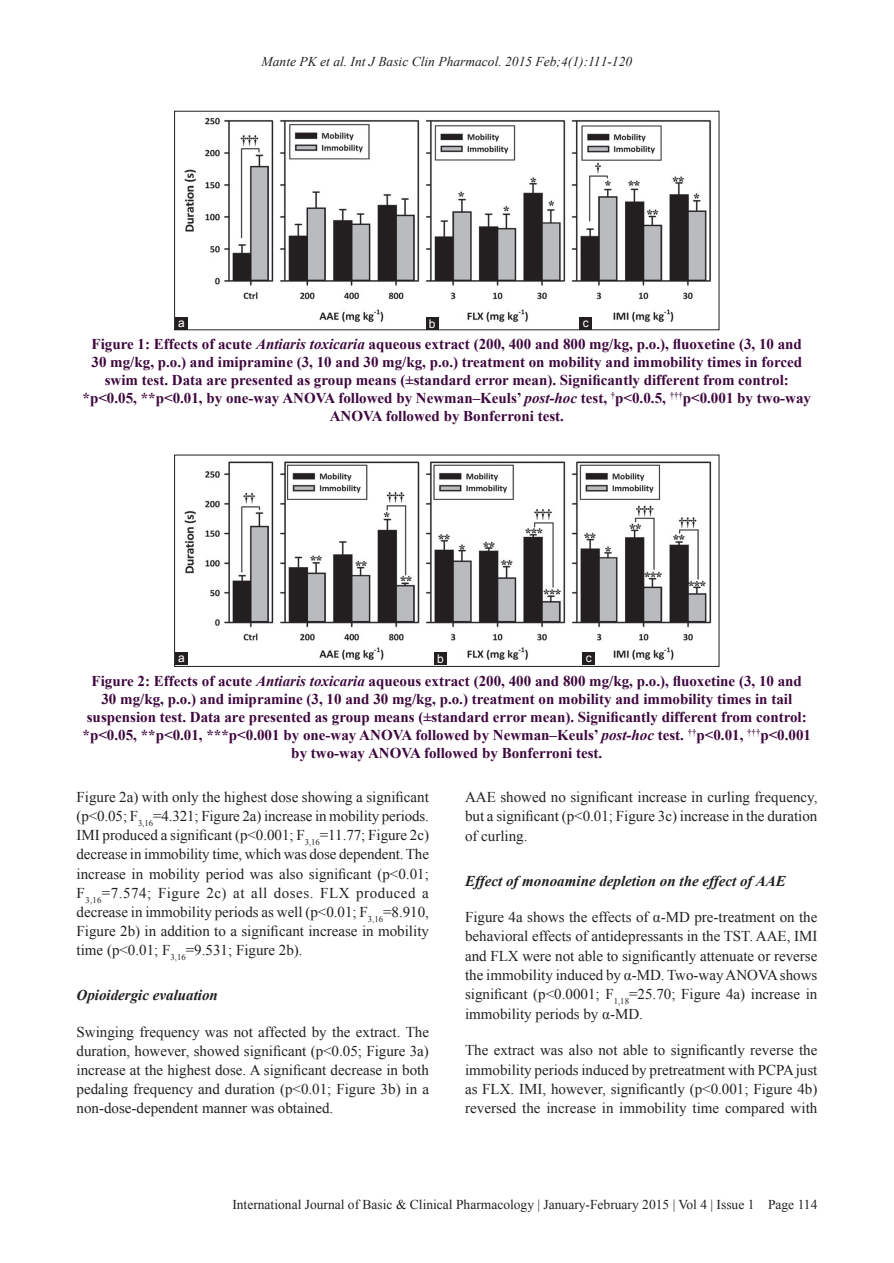
<style>
.page{position:relative;width:894px;height:1263px;background:#fff}
.page>*{position:absolute;margin:0;border:0;box-sizing:border-box;transform-origin:0 0}
.t1{font:15px/19.2px "Times New Roman";color:#231f20;text-align:justify}
.t2{font:700 15px/18px "Times New Roman";color:#3e083e;text-align:center}
.t3{font:italic 700 15px "Times New Roman";color:#231f20}
.t4{font:13.5px "Times New Roman";color:#231f20}
.t5{font:italic 13.5px "Times New Roman";color:#231f20}
.t6{font:12px "Arial";color:#fff}
.s1{font-style:italic}
</style>
<div class="page">
<img style="left:184px;top:117px;width:527px;height:211px">
<div style="left:579px;top:317px;width:13px;height:13px;background:#231f20"></div>
<div style="left:425px;top:317px;width:13px;height:13px;background:#231f20"></div>
<div style="left:175px;top:317px;width:13px;height:13px;background:#231f20"></div>
<img style="left:184px;top:461px;width:528px;height:203px">
<div style="left:582px;top:652px;width:13px;height:13px;background:#231f20"></div>
<div style="left:434px;top:652px;width:12px;height:13px;background:#231f20"></div>
<div style="left:175px;top:652px;width:13px;height:13px;background:#231f20"></div>
<p class="t5" style="left:261px;top:54px;width:372px">Mante PK et al. Int J Basic Clin Pharmacol. 2015 Feb;4(1):111-120</p>
<p class="t6" style="left:178px;top:316px;width:8px">a</p>
<p class="t6" style="left:428px;top:317px;width:8px">b</p>
<p class="t6" style="left:582px;top:316px;width:7px">c</p>
<p class="t2" style="left:82px;top:335px;width:729px">Figure 1: Effects of acute <span class="s1">Antiaris toxicaria</span> aqueous extract (200, 400 and 800 mg/kg, p.o.), fluoxetine (3, 10 and 30 mg/kg, p.o.) and imipramine (3, 10 and 30 mg/kg, p.o.) treatment on mobility and immobility times in forced swim test. Data are presented as group means (±standard error mean). Significantly different from control: *p&lt;0.05, **p&lt;0.01, by one-way ANOVA followed by Newman–Keuls’ <span class="s1">post-hoc</span> test, <sup>†</sup>p&lt;0.0.5, <sup>†††</sup>p&lt;0.001 by two-way ANOVA followed by Bonferroni test.</p>
<p class="t6" style="left:178px;top:651px;width:8px">a</p>
<p class="t6" style="left:437px;top:652px;width:8px">b</p>
<p class="t6" style="left:585px;top:651px;width:7px">c</p>
<p class="t2" style="left:82px;top:671px;width:729px">Figure 2: Effects of acute <span class="s1">Antiaris toxicaria</span> aqueous extract (200, 400 and 800 mg/kg, p.o.), fluoxetine (3, 10 and 30 mg/kg, p.o.) and imipramine (3, 10 and 30 mg/kg, p.o.) treatment on mobility and immobility times in tail suspension test. Data are presented as group means (±standard error mean). Significantly different from control: *p&lt;0.05, **p&lt;0.01, ***p&lt;0.001 by one-way ANOVA followed by Newman–Keuls’ <span class="s1">post-hoc</span> test. <sup>††</sup>p&lt;0.01, <sup>†††</sup>p&lt;0.001 by two-way ANOVA followed by Bonferroni test.</p>
<p class="t1" style="left:76px;top:787px;width:354px">Figure 2a) with only the highest dose showing a significant (p&lt;0.05; F<sub>3,16</sub>=4.321; Figure 2a) increase in mobility periods.<br>IMI produced a significant (p&lt;0.001; F<sub>3,16</sub>=11.77; Figure 2c) decrease in immobility time, which was dose dependent. The increase in mobility period was also significant (p&lt;0.01; F<sub>3,16</sub>=7.574; Figure 2c) at all doses. FLX produced a decrease in immobility periods as well (p&lt;0.01; F<sub>3,16</sub>=8.910, Figure 2b) in addition to a significant increase in mobility time (p&lt;0.01; F<sub>3,16</sub>=9.531; Figure 2b).</p>
<p class="t3" style="left:76px;top:986px;width:143px">Opioidergic evaluation</p>
<p class="t1" style="left:76px;top:1022px;width:354px">Swinging frequency was not affected by the extract. The duration, however, showed significant (p&lt;0.05; Figure 3a) increase at the highest dose. A significant decrease in both pedaling frequency and duration (p&lt;0.01; Figure 3b) in a non-dose-dependent manner was obtained.</p>
<p class="t1" style="left:465px;top:787px;width:354px">AAE showed no significant increase in curling frequency, but a significant (p&lt;0.01; Figure 3c) increase in the duration of curling.</p>
<p class="t3" style="left:465px;top:872px;width:322px">Effect of monoamine depletion on the effect of AAE</p>
<p class="t1" style="left:465px;top:907px;width:354px">Figure 4a shows the effects of α-MD pre-treatment on the behavioral effects of antidepressants in the TST. AAE, IMI and FLX were not able to significantly attenuate or reverse the immobility induced by α-MD. Two-way ANOVA shows significant (p&lt;0.0001; F<sub>1,18</sub>=25.70; Figure 4a) increase in immobility periods by α-MD.</p>
<p class="t1" style="left:465px;top:1040px;width:354px">The extract was also not able to significantly reverse the immobility periods induced by pretreatment with PCPA just as FLX. IMI, however, significantly (p&lt;0.001; Figure 4b) reversed the increase in immobility time compared with</p>
<p class="t4" style="left:232px;top:1196px;width:586px">International Journal of Basic &amp; Clinical Pharmacology | January-February 2015 | Vol 4 | Issue 1 Page 114</p>
</div>
